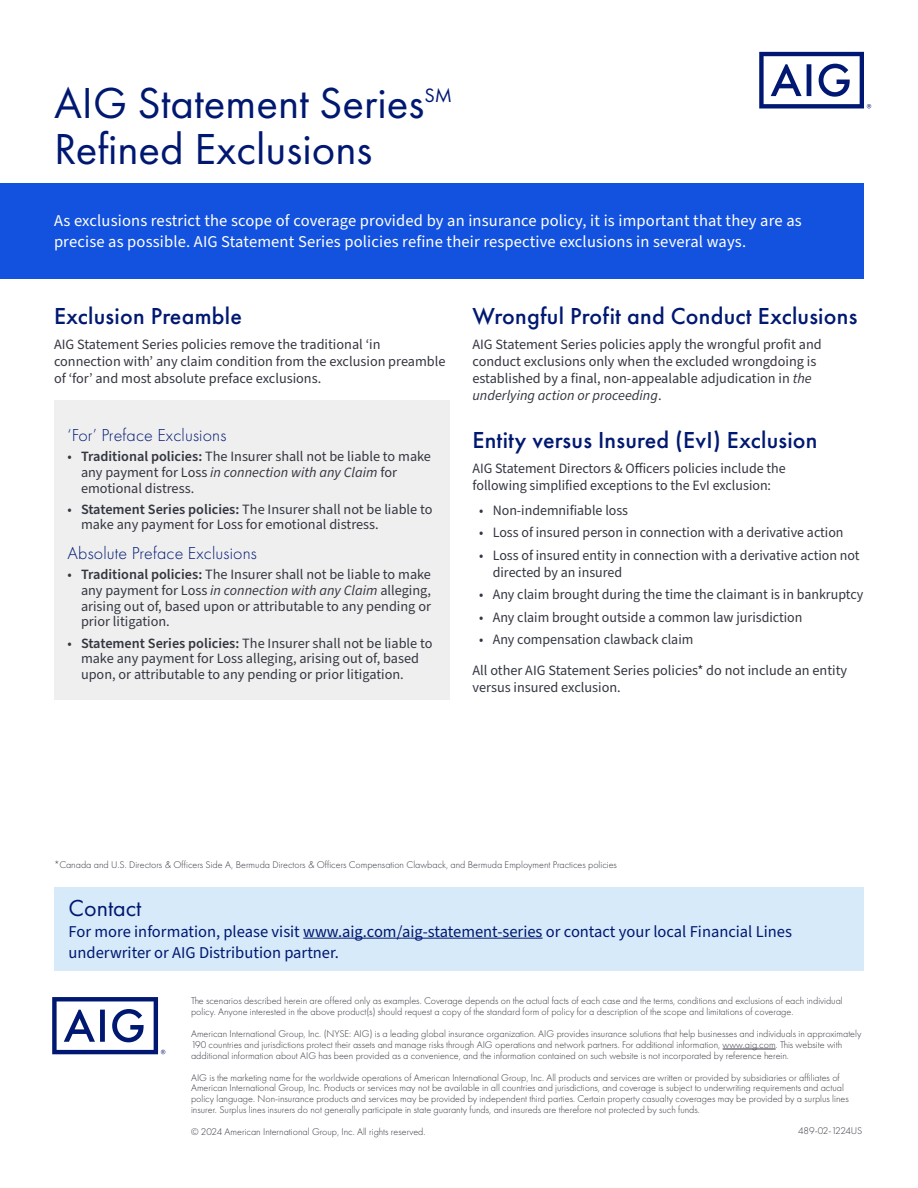
<style>
.page{position:relative;width:918px;height:1188px;background:#fff}
.page>*{position:absolute;margin:0;border:0;box-sizing:border-box;transform-origin:0 0}
.t1{font:45px "Futura PT";color:#001871}
.t2{font:500 24px "Futura PT";letter-spacing:.01em;color:#001871}
.H2_16{font:24px "Futura PT";color:#001871}
.t3{font:20.1px "Futura PT";color:#001871}
.t4{font:300 18px "Futura PT";letter-spacing:.01em;color:#001871}
.t5{font:16.5px/21px "Source Sans Pro";letter-spacing:.01em;color:#fff}
.t6{font:16.5px/21px "Source Sans Pro";color:#001871}
.t7{font:14.25px/17.1px "Source Sans Pro";color:#343741}
.t8{font:300 10.2px/10.8px "Futura PT";color:#343741}
.t9{font:300 10.2px "Futura PT";letter-spacing:-.02em;color:#343741}
.s1{font-weight:600}
.s2{font-style:italic}
</style>
<div class="page">
<svg style="left:759px;top:52px;width:112px;height:57px"></svg>
<div style="left:0;top:184px;width:864px;height:95px;background:#1352de"></div>
<div style="left:54px;top:400px;width:396px;height:300px;background:#efefef"></div>
<div style="left:54px;top:888px;width:810px;height:83px;background:#d6eaf9"></div>
<hr style="left:303px;top:938px;width:240px;height:1px;background:#001871">
<svg style="left:52px;top:997px;width:113px;height:57px"></svg>
<hr style="left:723px;top:1049px;width:53px;height:1px;background:#343741">
<h1 class="t1" style="left:54px;top:76px;width:372px">AIG Statement Series</h1>
<h1 class="t3" style="left:424px;top:83px;width:29px">SM</h1>
<h1 class="t1" style="left:54px;top:123px;width:320px">Refined Exclusions</h1>
<p class="t5" style="left:54px;top:211px;width:749px">As exclusions restrict the scope of coverage provided by an insurance policy, it is important that they are as precise as possible. AIG Statement Series policies refine their respective exclusions in several ways.</p>
<h2 class="t2" style="left:54px;top:302px;width:189px">Exclusion Preamble</h2>
<p class="t7" style="left:54px;top:336px;width:393px">AIG Statement Series policies remove the traditional ‘in connection with’ any claim condition from the exclusion preamble of ‘for’ and most absolute preface exclusions.</p>
<h3 class="t4" style="left:68px;top:425px;width:160px">‘For’ Preface Exclusions</h3>
<p class="t7" style="left:81px;top:449px;width:352px;line-height:15.8px;text-indent:-14px">• <span class="s1">Traditional policies:</span> The Insurer shall not be liable to make any payment for Loss <span class="s2">in connection with any Claim</span> for emotional distress.</p>
<p class="t7" style="left:81px;top:502px;width:353px;line-height:15.8px;text-indent:-14px">• <span class="s1">Statement Series policies:</span> The Insurer shall not be liable to make any payment for Loss for emotional distress.</p>
<h3 class="t4" style="left:68px;top:543px;width:191px">Absolute Preface Exclusions</h3>
<p class="t7" style="left:81px;top:567px;width:352px;line-height:15.8px;text-align:justify;text-indent:-14px">• <span class="s1">Traditional policies:</span> The Insurer shall not be liable to make any payment for Loss <span class="s2">in connection with any Claim</span> alleging, arising out of, based upon or attributable to any pending or prior litigation.</p>
<p class="t7" style="left:81px;top:635px;width:353px;line-height:15.8px;text-indent:-14px">• <span class="s1">Statement Series policies:</span> The Insurer shall not be liable to make any payment for Loss alleging, arising out of, based upon, or attributable to any pending or prior litigation.</p>
<h2 class="t2" style="left:472px;top:302px;width:386px">Wrongful Profit and Conduct Exclusions</h2>
<p class="t7" style="left:472px;top:336px;width:351px">AIG Statement Series policies apply the wrongful profit and conduct exclusions only when the excluded wrongdoing is established by a final, non-appealable adjudication in <span class="s2">the underlying action or proceeding</span>.</p>
<h2 class="t2" style="left:472px;top:426px;width:347px">Entity versus Insured (EvI) Exclusion</h2>
<p class="t7" style="left:472px;top:460px;width:315px">AIG Statement Directors &amp; Officers policies include the following simplified exceptions to the EvI exclusion:</p>
<p class="t7" style="left:479px;top:502px;width:150px">• Non-indemnifiable loss</p>
<p class="t7" style="left:479px;top:524px;width:366px">• Loss of insured person in connection with a derivative action</p>
<p class="t7" style="left:493px;top:547px;width:368px;text-indent:-14px">• Loss of insured entity in connection with a derivative action not directed by an insured</p>
<p class="t7" style="left:479px;top:586px;width:386px">• Any claim brought during the time the claimant is in bankruptcy</p>
<p class="t7" style="left:479px;top:609px;width:325px">• Any claim brought outside a common law jurisdiction</p>
<p class="t7" style="left:479px;top:631px;width:216px">• Any compensation clawback claim</p>
<p class="t7" style="left:472px;top:662px;width:376px">All other AIG Statement Series policies* do not include an entity versus insured exclusion.</p>
<p class="t8" style="left:54px;top:860px;width:564px">*Canada and U.S. Directors &amp; Officers Side A, Bermuda Directors &amp; Officers Compensation Clawback, and Bermuda Employment Practices policies</p>
<h2 class="H2_16" style="left:69px;top:894px;width:74px">Contact</h2>
<p class="t6" style="left:69px;top:921px;width:725px">For more information, please visit www.aig.com/aig-statement-series or contact your local Financial Lines underwriter or AIG Distribution partner.</p>
<p class="t8" style="left:191px;top:996px;width:653px">The scenarios described herein are offered only as examples. Coverage depends on the actual facts of each case and the terms, conditions and exclusions of each individual policy. Anyone interested in the above product(s) should request a copy of the standard form of policy for a description of the scope and limitations of coverage.</p>
<p class="t8" style="left:191px;top:1028px;width:672px">American International Group, Inc. (NYSE: AIG) is a leading global insurance organization. AIG provides insurance solutions that help businesses and individuals in approximately<br>190 countries and jurisdictions protect their assets and manage risks through AIG operations and network partners. For additional information, www.aig.com. This website with additional information about AIG has been provided as a convenience, and the information contained on such website is not incorporated by reference herein.</p>
<p class="t8" style="left:191px;top:1072px;width:659px">AIG is the marketing name for the worldwide operations of American International Group, Inc. All products and services are written or provided by subsidiaries or affiliates of American International Group, Inc. Products or services may not be available in all countries and jurisdictions, and coverage is subject to underwriting requirements and actual policy language. Non-insurance products and services may be provided by independent third parties. Certain property casualty coverages may be provided by a surplus lines insurer. Surplus lines insurers do not generally participate in state guaranty funds, and insureds are therefore not protected by such funds.</p>
<p class="t8" style="left:191px;top:1126px;width:236px">© 2024 American International Group, Inc. All rights reserved.</p>
<p class="t9" style="left:798px;top:1125px;width:66px">489-02-1224US</p>
</div>
